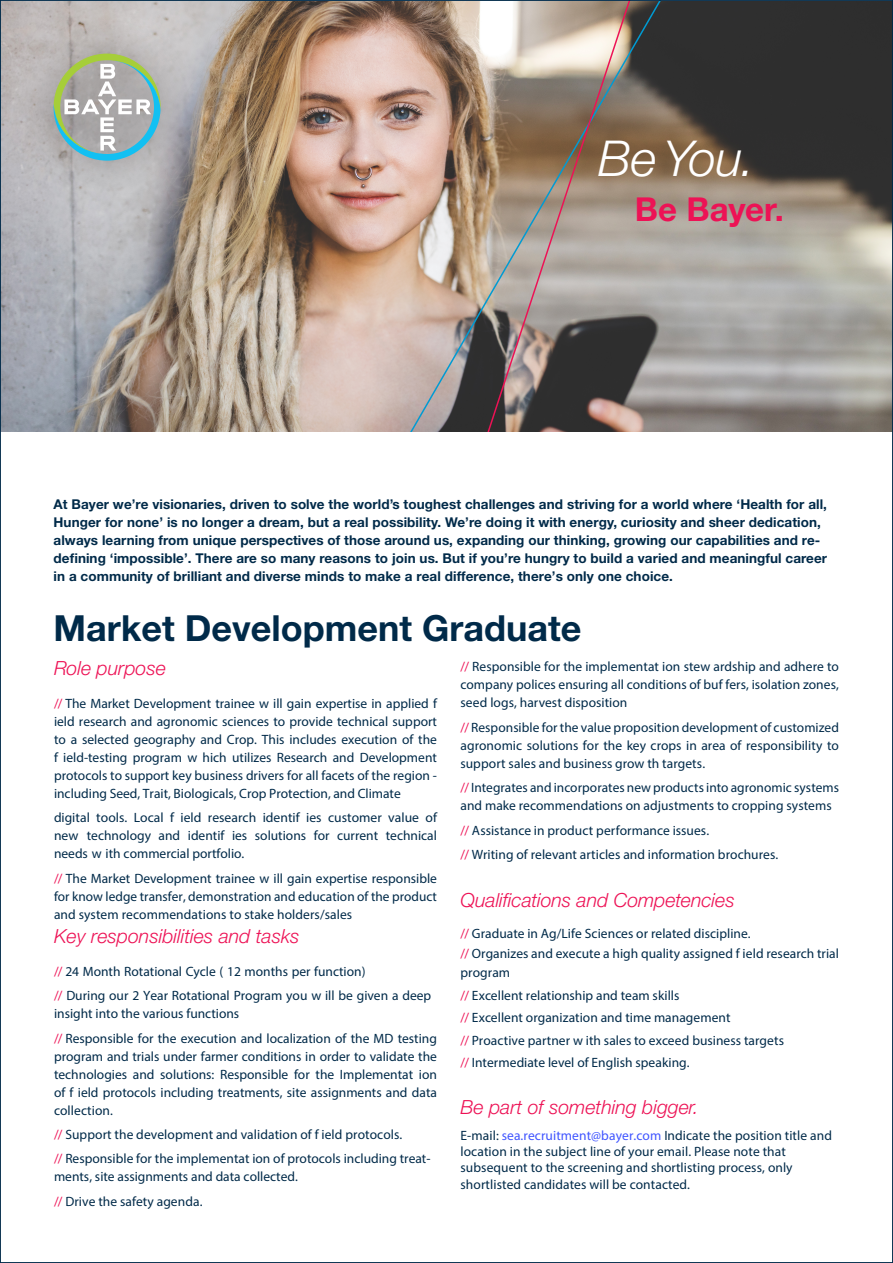
<style>
.page{position:relative;width:893px;height:1263px;background:#fff}
.page>*{position:absolute;margin:0;border:0;box-sizing:border-box;transform-origin:0 0}
.Copy_9_12{font:italic 300 49.5px "Helvetica Neue LT Std";color:#fff}
.Job_Title{font:700 36px "Helvetica Neue LT Std";color:#002a49}
.Copy_9_12-2{font:700 33px "Helvetica Neue LT Std";letter-spacing:.005em;color:#ed1255}
.Copy_9_12-3{font:italic 300 19.5px "Helvetica Neue LT Std";color:#ed1255}
.List{font:italic 300 19.5px "Helvetica Neue LT Std";color:#ed1255}
.List-2{font:13.5px/17.9px "Myriad Pro";color:#002a49;text-align:justify}
.Copy_9_12-4{font:13.5px/18px "Myriad Pro";letter-spacing:.005em;color:#002a49}
.Job_Title-2{font:700 13.5px/18px "Helvetica Neue LT Std";letter-spacing:.005em;color:#002a49}
.s1{color:#ed1255}
.s2{color:#4055ff}
</style>
<div class="page">
<img style="left:2px;top:2px;width:889px;height:430px">
<img style="left:228px;top:2px;width:493px;height:430px">
<img style="left:413px;top:2px;width:236px;height:430px">
<div style="left:17px;top:17px;width:180px;height:180px;background:#231f20;opacity:.73"></div>
<svg style="left:54px;top:54px;width:107px;height:107px;background:#a6b7ae"></svg>
<p class="Copy_9_12" style="left:598px;top:128px;width:158px">Be You.</p>
<p class="Copy_9_12-2" style="left:635px;top:188px;width:151px">Be Bayer.</p>
<p class="Job_Title-2" style="left:54px;top:495px;width:775px">At Bayer we’re visionaries, driven to solve the world’s toughest challenges and striving for a world where ‘Health for all, Hunger for none’ is no longer a dream, but a real possibility. We’re doing it with energy, curiosity and sheer dedication, always learning from unique perspectives of those around us, expanding our thinking, growing our capabilities and re&shy;defining ‘impossible’. There are so many reasons to join us. But if you’re hungry to build a varied and meaningful career in a community of brilliant and diverse minds to make a real difference, there’s only one choice.</p>
<p class="Job_Title" style="left:54px;top:606px;width:529px">Market Development Graduate</p>
<p class="List" style="left:54px;top:657px;width:113px">Role purpose</p>
<p class="List-2" style="left:54px;top:694px;width:384px"><span class="s1">//</span> The Market Development trainee w ill gain expertise in applied f ield research and agronomic sciences to provide technical support to a selected geography and Crop. This includes execution of the f ield-testing program w hich utilizes Research and Development protocols to support key business drivers for all facets of the region - including Seed, Trait, Biologicals, Crop Protection, and Climate</p>
<p class="List-2" style="left:54px;top:809px;width:384px">digital tools. Local f ield research identif ies customer value of new technology and identif ies solutions for current technical needs w ith commercial portfolio.</p>
<p class="List-2" style="left:54px;top:869px;width:384px"><span class="s1">//</span> The Market Development trainee w ill gain expertise responsible for know ledge transfer, demonstration and education of the product and system recommendations to stake holders/sales</p>
<p class="List" style="left:54px;top:924px;width:247px">Key responsibilities and tasks</p>
<p class="List-2" style="left:54px;top:959px;width:379px;line-height:24.5px"><span class="s1">//</span> 24 Month Rotational Cycle ( 12 months per function)<br><span class="s1">//</span> During our 2 Year Rotational Program you w ill be given a deep</p>
<p class="List-2" style="left:54px;top:1001px;width:384px;line-height:24.5px">insight into the various functions<br><span class="s1">//</span> Responsible for the execution and localization of the MD testing</p>
<p class="List-2" style="left:54px;top:1047px;width:384px">program and trials under farmer conditions in order to validate the technologies and solutions: Responsible for the Implementat ion of f ield protocols including treatments, site assignments and data collection.</p>
<p class="List-2" style="left:54px;top:1122px;width:378px;line-height:24.5px"><span class="s1">//</span> Support the development and validation of f ield protocols.<br><span class="s1">//</span> Responsible for the implementat ion of protocols including treat-</p>
<p class="List-2" style="left:54px;top:1164px;width:245px;line-height:24.5px">ments, site assignments and data collected. <span class="s1">//</span> Drive the safety agenda.</p>
<p class="Copy_9_12-4" style="left:460px;top:658px;width:380px;text-align:justify"><span class="s1">//</span> Responsible for the implementat ion stew ardship and adhere to company polices ensuring all conditions of buf fers, isolation zones, seed logs, harvest disposition</p>
<p class="Copy_9_12-4" style="left:460px;top:718px;width:380px;text-align:justify"><span class="s1">//</span> Responsible for the value proposition development of customized agronomic solutions for the key crops in area of responsibility to support sales and business grow th targets.</p>
<p class="Copy_9_12-4" style="left:460px;top:778px;width:380px"><span class="s1">//</span> Integrates and incorporates new products into agronomic systems and make recommendations on adjustments to cropping systems</p>
<p class="Copy_9_12-4" style="left:460px;top:817px;width:319px;line-height:24.5px"><span class="s1">//</span> Assistance in product performance issues.<br><span class="s1">//</span> Writing of relevant articles and information brochures.</p>
<p class="Copy_9_12-3" style="left:460px;top:889px;width:276px">Qualifications and Competencies</p>
<p class="Copy_9_12-4" style="left:460px;top:924px;width:380px;line-height:19.4px"><span class="s1">//</span> Graduate in Ag/Life Sciences or related discipline.<br><span class="s1">//</span> Organizes and execute a high quality assigned f ield research trial program</p>
<p class="Copy_9_12-4" style="left:460px;top:984px;width:325px;line-height:22.5px"><span class="s1">//</span> Excellent relationship and team skills<br><span class="s1">//</span> Excellent organization and time management<br><span class="s1">//</span> Proactive partner w ith sales to exceed business targets <span class="s1">//</span> Intermediate level of English speaking.</p>
<p class="Copy_9_12-3" style="left:460px;top:1095px;width:240px">Be part of something bigger.</p>
<p class="Copy_9_12-4" style="left:460px;top:1127px;width:373px;line-height:16.2px">E-mail: <span class="s2">sea.recruitment@bayer.com</span> Indicate the position title and location in the subject line of your email. Please note that subsequent to the screening and shortlisting process, only shortlisted candidates will be contacted.</p>
</div>
